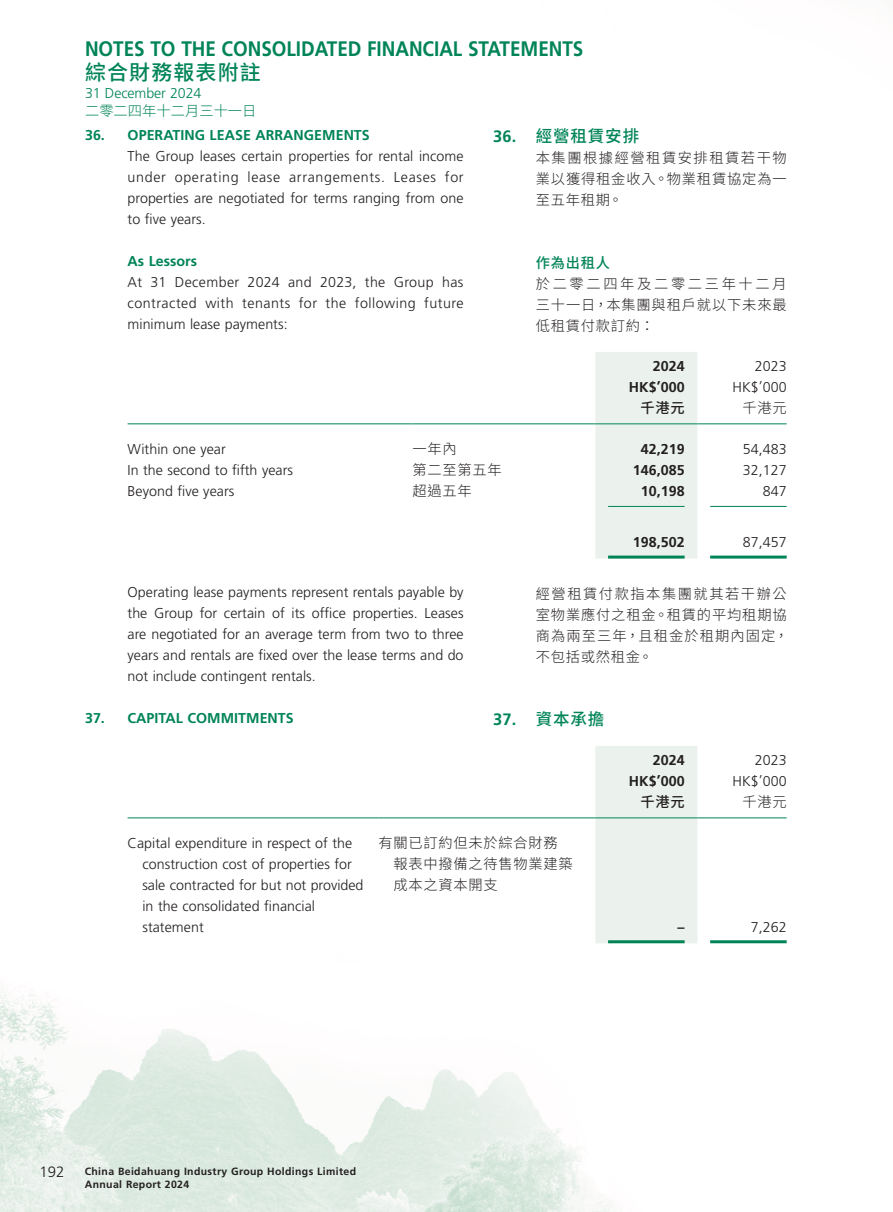
<style>
.page{position:relative;width:893px;height:1212px;background:#fff}
.page>*{position:absolute;margin:0;border:0;box-sizing:border-box;transform-origin:0 0}
.t1{font:700 21px "Frutiger LT Std";color:#008457;scale:.9 1}
.t2{font:500 21px "Source Han Sans TC";letter-spacing:.055em;color:#008457}
.C_Heading_1{font:500 16.5px "Source Han Sans TC";letter-spacing:.055em;color:#008457}
.t3{font:300 15px "Frutiger LT Std";color:#231f20}
.Body_Text{font:300 14.25px/21px "Frutiger LT Std";letter-spacing:.005em;color:#231f20;text-align:justify}
.C_Body_Text{font:300 14.25px/21px "Source Han Sans TC";letter-spacing:.06em;color:#231f20;text-align:justify}
.Heading_1{font:700 14.25px "Frutiger LT Std";letter-spacing:.005em;color:#008457}
.Body_Text-2{font:300 14.25px/21px "Source Han Sans TC";letter-spacing:.055em;color:#231f20}
.Body_Text-3{font:700 14.25px "Frutiger LT Std";letter-spacing:.005em;color:#231f20}
.t4{font:300 14.25px "Frutiger LT Std";letter-spacing:-.005em;color:#008457}
.t5{font:300 14.25px "Source Han Sans TC";letter-spacing:.005em;color:#008457}
.Heading_2{font:700 14.25px "Frutiger LT Std";letter-spacing:.005em;color:#008457}
.Body_Text-4{font:500 14.25px "Source Han Sans TC";letter-spacing:.055em;color:#231f20}
.C_Heading_2{font:500 14.25px "Source Han Sans TC";letter-spacing:.055em;color:#008457}
.t6{font:700 10.5px/12.8px "Frutiger LT Std";letter-spacing:.035em;color:#231f20}
.s1{font-family:"Frutiger LT Std";font-weight:700}
</style>
<div class="page">
<img style="left:0;top:423px;width:787px;height:789px">
<div style="left:595px;top:352px;width:102px;height:207px;background:#ebf2ed"></div>
<hr style="left:128px;top:423px;width:284px;height:1px;background:#008457">
<hr style="left:412px;top:423px;width:183px;height:1px;background:#008457">
<hr style="left:595px;top:423px;width:102px;height:1px;background:#008457">
<hr style="left:697px;top:423px;width:90px;height:1px;background:#008457">
<hr style="left:608px;top:506px;width:77px;height:1px;background:#008457">
<hr style="left:710px;top:506px;width:77px;height:1px;background:#008457">
<hr style="left:608px;top:556px;width:77px;height:3px;background:#008457">
<hr style="left:710px;top:556px;width:77px;height:3px;background:#008457">
<div style="left:595px;top:746px;width:102px;height:197px;background:#ebf2ed"></div>
<hr style="left:128px;top:817px;width:250px;height:1px;background:#008457">
<hr style="left:378px;top:817px;width:217px;height:1px;background:#008457">
<hr style="left:595px;top:817px;width:102px;height:1px;background:#008457">
<hr style="left:697px;top:817px;width:90px;height:1px;background:#008457">
<hr style="left:608px;top:940px;width:77px;height:3px;background:#008457">
<hr style="left:710px;top:940px;width:77px;height:3px;background:#008457">
<h1 class="t1" style="left:85px;top:36px;width:555px">NOTES TO THE CONSOLIDATED FINANCIAL STATEMENTS</h1>
<h1 class="t2" style="left:85px;top:60px;width:177px">綜合財務報表附註</h1>
<p class="t4" style="left:85px;top:85px;width:118px">31 December 2024</p>
<p class="t5" style="left:85px;top:103px;width:173px">二零二四年十二月三十一日</p>
<p class="Heading_1" style="left:85px;top:127px;width:286px">36. OPERATING LEASE ARRANGEMENTS</p>
<p class="Body_Text" style="left:128px;top:146px;width:338px">The Group leases certain properties for rental income under operating lease arrangements. Leases for properties are negotiated for terms ranging from one to five years.</p>
<p class="Heading_2" style="left:128px;top:253px;width:71px">As Lessors</p>
<p class="Body_Text" style="left:128px;top:272px;width:338px">At 31 December 2024 and 2023, the Group has contracted with tenants for the following future minimum lease payments:</p>
<p class="C_Heading_1" style="left:493px;top:127px;width:147px"><span class="s1">36.</span> 經營租賃安排</p>
<p class="C_Body_Text" style="left:536px;top:148px;width:252px">本集團根據經營租賃安排租賃若干物業以獲得租金收入。物業租賃協定為一至五年租期。</p>
<p class="C_Heading_2" style="left:536px;top:255px;width:76px">作為出租人</p>
<p class="C_Body_Text" style="left:536px;top:274px;width:252px">於二零二四年及二零二三年十二月三十一日，本集團與租戶就以下未來最低租賃付款訂約：</p>
<p class="Body_Text-3" style="left:653px;top:358px;width:33px">2024</p>
<p class="Body_Text" style="left:755px;top:356px;width:33px">2023</p>
<p class="Body_Text-3" style="left:629px;top:379px;width:57px">HK$’000</p>
<p class="Body_Text" style="left:733px;top:377px;width:56px">HK$’000</p>
<p class="Body_Text-4" style="left:640px;top:400px;width:46px">千港元</p>
<p class="Body_Text-2" style="left:742px;top:398px;width:46px">千港元</p>
<p class="Body_Text" style="left:128px;top:438px;width:100px">Within one year</p>
<p class="Body_Text-2" style="left:412px;top:438px;width:46px">一年內</p>
<p class="Body_Text-3" style="left:641px;top:440px;width:45px">42,219</p>
<p class="Body_Text" style="left:743px;top:438px;width:45px">54,483</p>
<p class="Body_Text" style="left:128px;top:459px;width:167px">In the second to fifth years</p>
<p class="Body_Text-2" style="left:412px;top:459px;width:91px">第二至第五年</p>
<p class="Body_Text-3" style="left:633px;top:461px;width:53px">146,085</p>
<p class="Body_Text" style="left:743px;top:459px;width:45px">32,127</p>
<p class="Body_Text" style="left:128px;top:480px;width:108px">Beyond five years</p>
<p class="Body_Text-2" style="left:412px;top:480px;width:61px">超過五年</p>
<p class="Body_Text-3" style="left:641px;top:482px;width:45px">10,198</p>
<p class="Body_Text" style="left:763px;top:480px;width:25px">847</p>
<p class="Body_Text-3" style="left:633px;top:534px;width:53px">198,502</p>
<p class="Body_Text" style="left:743px;top:532px;width:45px">87,457</p>
<p class="Body_Text" style="left:128px;top:582px;width:338px">Operating lease payments represent rentals payable by the Group for certain of its office properties. Leases are negotiated for an average term from two to three years and rentals are fixed over the lease terms and do not include contingent rentals.</p>
<p class="Heading_1" style="left:85px;top:710px;width:210px">37. CAPITAL COMMITMENTS</p>
<p class="Body_Text-3" style="left:653px;top:752px;width:33px">2024</p>
<p class="Body_Text" style="left:755px;top:750px;width:33px">2023</p>
<p class="Body_Text-3" style="left:629px;top:773px;width:57px">HK$’000</p>
<p class="Body_Text" style="left:733px;top:771px;width:56px">HK$’000</p>
<p class="Body_Text-4" style="left:640px;top:794px;width:46px">千港元</p>
<p class="Body_Text-2" style="left:742px;top:792px;width:46px">千港元</p>
<p class="Body_Text" style="left:142px;top:832px;width:223px;text-align:left;text-indent:-15px">Capital expenditure in respect of the construction cost of properties for sale contracted for but not provided in the consolidated financial statement</p>
<p class="Body_Text-2" style="left:393px;top:832px;width:181px;text-indent:-15px">有關已訂約但未於綜合財務報表中撥備之待售物業建築成本之資本開支</p>
<p class="C_Body_Text" style="left:536px;top:584px;width:254px">經營租賃付款指本集團就其若干辦公室物業應付之租金。租賃的平均租期協商為兩至三年，且租金於租期內固定，不包括或然租金。</p>
<p class="C_Heading_1" style="left:493px;top:710px;width:113px"><span class="s1">37.</span> 資本承擔</p>
<p class="Body_Text-3" style="left:677px;top:918px;width:9px">–</p>
<p class="Body_Text" style="left:751px;top:916px;width:37px">7,262</p>
<p class="t3" style="left:39px;top:1164px;width:27px">192</p>
<p class="t6" style="left:85px;top:1165px;width:273px">China Beidahuang Industry Group Holdings Limited<br>Annual Report 2024</p>
</div>
